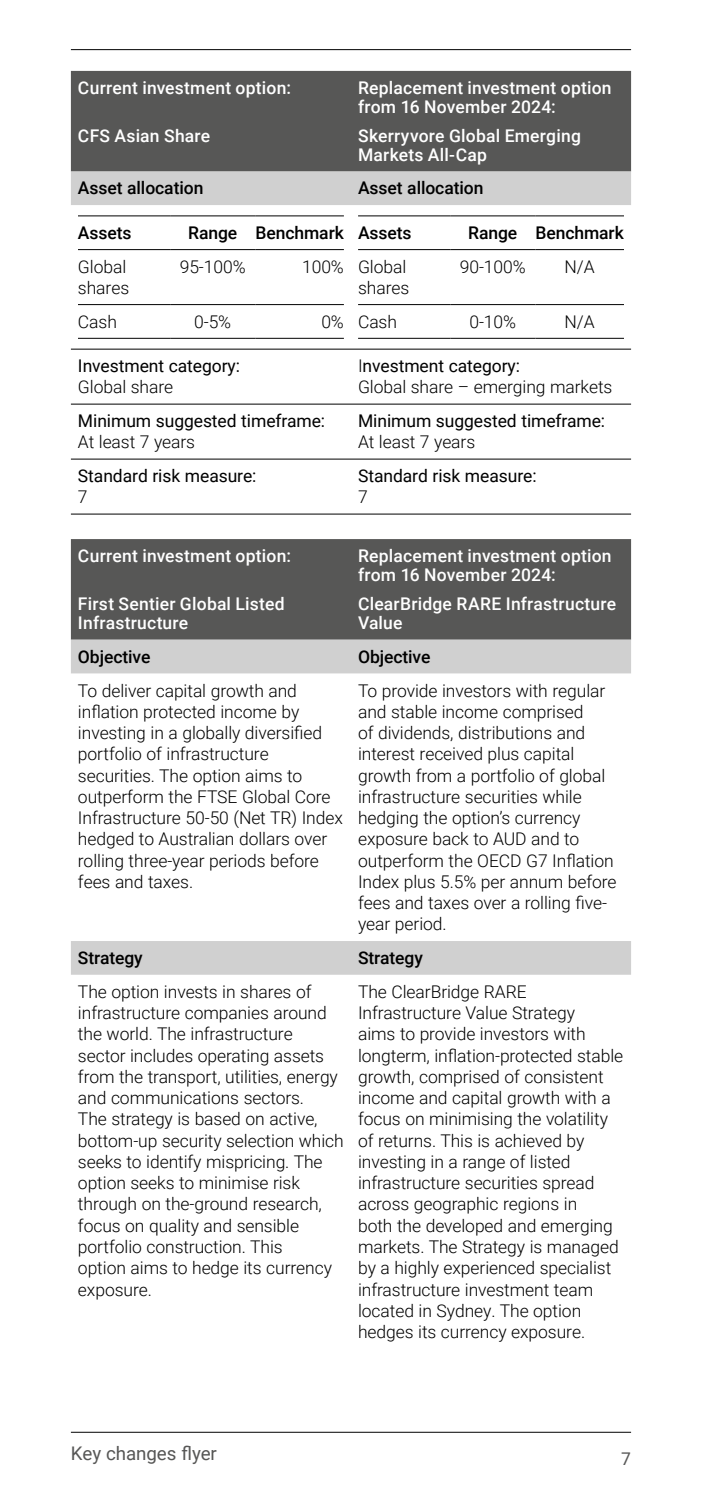
<style>
.page{position:relative;width:702px;height:1489px;background:#fff}
.page>*{position:absolute;margin:0;border:0;box-sizing:border-box;transform-origin:0 0}
.t1{font:18.75px "Roboto";letter-spacing:-.005em;color:#575756}
.KCF_09_Table_Body{font:300 17.5px/21.2px "Roboto";letter-spacing:-.005em;color:#000}
.KCF_09_Table_Col_Head{font:500 17.5px/18.8px "Roboto";letter-spacing:.01em;color:#fff}
.KCF_09_Table_Body-2{font:17.5px/21.2px "Roboto";letter-spacing:-.005em;color:#000}
.KCF_09_Table_Body_Medium{font:500 17.5px "Roboto";letter-spacing:-.005em;color:#000}
.KCF_09_Table_Body-3{font:500 17.5px "Roboto";letter-spacing:-.005em;color:#000}
.t2{font:17.5px "Roboto";color:#575756}
.s1{font-weight:300}
.s2{font-weight:400}
</style>
<div class="page">
<hr style="left:71px;top:1431px;width:560px;height:1px;background:#000">
<hr style="left:71px;top:49px;width:560px;height:1px;background:#000">
<div style="left:71px;top:71px;width:560px;height:100px;background:#575756"></div>
<div style="left:71px;top:171px;width:560px;height:34px;background:#d0d0d0"></div>
<hr style="left:71px;top:349px;width:280px;height:1px;background:#000">
<hr style="left:351px;top:349px;width:280px;height:1px;background:#000">
<hr style="left:71px;top:403px;width:280px;height:1px;background:#000">
<hr style="left:351px;top:403px;width:280px;height:1px;background:#000">
<hr style="left:71px;top:458px;width:280px;height:1px;background:#000">
<hr style="left:351px;top:458px;width:280px;height:1px;background:#000">
<hr style="left:71px;top:513px;width:280px;height:1px;background:#000">
<hr style="left:351px;top:513px;width:280px;height:1px;background:#000">
<hr style="left:78px;top:215px;width:92px;height:1px;background:#000">
<hr style="left:170px;top:215px;width:85px;height:1px;background:#000">
<hr style="left:255px;top:215px;width:89px;height:1px;background:#000">
<hr style="left:78px;top:249px;width:92px;height:1px;background:#000">
<hr style="left:170px;top:249px;width:85px;height:1px;background:#000">
<hr style="left:255px;top:249px;width:89px;height:1px;background:#000">
<hr style="left:78px;top:304px;width:92px;height:1px;background:#000">
<hr style="left:170px;top:304px;width:85px;height:1px;background:#000">
<hr style="left:255px;top:304px;width:89px;height:1px;background:#000">
<hr style="left:78px;top:338px;width:92px;height:1px;background:#000">
<hr style="left:170px;top:338px;width:85px;height:1px;background:#000">
<hr style="left:255px;top:338px;width:89px;height:1px;background:#000">
<hr style="left:358px;top:215px;width:92px;height:1px;background:#000">
<hr style="left:450px;top:215px;width:85px;height:1px;background:#000">
<hr style="left:535px;top:215px;width:89px;height:1px;background:#000">
<hr style="left:358px;top:249px;width:92px;height:1px;background:#000">
<hr style="left:450px;top:249px;width:85px;height:1px;background:#000">
<hr style="left:535px;top:249px;width:89px;height:1px;background:#000">
<hr style="left:358px;top:304px;width:92px;height:1px;background:#000">
<hr style="left:450px;top:304px;width:85px;height:1px;background:#000">
<hr style="left:535px;top:304px;width:89px;height:1px;background:#000">
<hr style="left:358px;top:338px;width:92px;height:1px;background:#000">
<hr style="left:450px;top:338px;width:85px;height:1px;background:#000">
<hr style="left:535px;top:338px;width:89px;height:1px;background:#000">
<div style="left:71px;top:539px;width:560px;height:100px;background:#575756"></div>
<svg style="left:71px;top:639px;width:560px;height:335px"></svg>
<p class="KCF_09_Table_Col_Head" style="left:78px;top:78px;width:214px">Current investment option:</p>
<p class="KCF_09_Table_Col_Head" style="left:78px;top:126px;width:134px">CFS Asian Share</p>
<p class="KCF_09_Table_Col_Head" style="left:358px;top:78px;width:255px">Replacement investment option from 16 November 2024:</p>
<p class="KCF_09_Table_Col_Head" style="left:358px;top:126px;width:224px">Skerryvore Global Emerging<br>Markets All-Cap</p>
<p class="KCF_09_Table_Body_Medium" style="left:78px;top:176px;width:127px">Asset allocation</p>
<p class="KCF_09_Table_Body_Medium" style="left:358px;top:176px;width:127px">Asset allocation</p>
<p class="KCF_09_Table_Body-3" style="left:78px;top:220px;width:55px">Assets</p>
<p class="KCF_09_Table_Body-3" style="left:188px;top:220px;width:51px">Range</p>
<p class="KCF_09_Table_Body-3" style="left:255px;top:220px;width:90px">Benchmark</p>
<p class="KCF_09_Table_Body" style="left:78px;top:255px;width:53px">Global shares</p>
<p class="KCF_09_Table_Body" style="left:180px;top:255px;width:67px">95-100%</p>
<p class="KCF_09_Table_Body" style="left:302px;top:255px;width:43px">100%</p>
<p class="KCF_09_Table_Body" style="left:78px;top:310px;width:40px">Cash</p>
<p class="KCF_09_Table_Body" style="left:194px;top:310px;width:39px">0-5%</p>
<p class="KCF_09_Table_Body" style="left:321px;top:310px;width:24px">0%</p>
<p class="KCF_09_Table_Body-3" style="left:358px;top:220px;width:55px">Assets</p>
<p class="KCF_09_Table_Body-3" style="left:468px;top:220px;width:51px">Range</p>
<p class="KCF_09_Table_Body-3" style="left:535px;top:220px;width:90px">Benchmark</p>
<p class="KCF_09_Table_Body" style="left:358px;top:255px;width:53px">Global shares</p>
<p class="KCF_09_Table_Body" style="left:460px;top:255px;width:67px">90-100%</p>
<p class="KCF_09_Table_Body" style="left:564px;top:255px;width:32px">N/A</p>
<p class="KCF_09_Table_Body" style="left:358px;top:310px;width:40px">Cash</p>
<p class="KCF_09_Table_Body" style="left:469px;top:310px;width:48px">0-10%</p>
<p class="KCF_09_Table_Body" style="left:564px;top:310px;width:32px">N/A</p>
<p class="KCF_09_Table_Body-2" style="left:78px;top:355px;width:163px">Investment category:<br><span class="s1">Global share</span></p>
<p class="KCF_09_Table_Body" style="left:358px;top:355px;width:256px">I<span class="s2">nvestment category:<br></span>Global share – emerging markets</p>
<p class="KCF_09_Table_Body-2" style="left:78px;top:409px;width:248px">Minimum suggested timeframe:<br><span class="s1">At least 7 years</span></p>
<p class="KCF_09_Table_Body-2" style="left:358px;top:409px;width:248px">Minimum suggested timeframe:<br><span class="s1">At least 7 years</span></p>
<p class="KCF_09_Table_Body-2" style="left:78px;top:464px;width:180px">Standard risk measure:<br><span class="s1">7</span></p>
<p class="KCF_09_Table_Body-2" style="left:358px;top:464px;width:180px">Standard risk measure:<br><span class="s1">7</span></p>
<p class="KCF_09_Table_Col_Head" style="left:78px;top:546px;width:214px">Current investment option:</p>
<p class="KCF_09_Table_Col_Head" style="left:78px;top:594px;width:208px">First Sentier Global Listed<br>Infrastructure</p>
<p class="KCF_09_Table_Col_Head" style="left:358px;top:546px;width:255px">Replacement investment option from 16 November 2024:</p>
<p class="KCF_09_Table_Col_Head" style="left:358px;top:594px;width:260px">ClearBridge RARE Infrastructure<br>Value</p>
<p class="KCF_09_Table_Body_Medium" style="left:78px;top:644px;width:74px">Objective</p>
<p class="KCF_09_Table_Body_Medium" style="left:358px;top:644px;width:74px">Objective</p>
<p class="KCF_09_Table_Body" style="left:78px;top:679px;width:266px">To deliver capital growth and inflation protected income by investing in a globally diversified portfolio of infrastructure securities. The option aims to outperform the FTSE Global Core<br>Infrastructure 50-50 (Net TR) Index hedged to Australian dollars over rolling three-year periods before fees and taxes.</p>
<p class="KCF_09_Table_Body" style="left:358px;top:679px;width:260px">To provide investors with regular and stable income comprised<br>of dividends, distributions and interest received plus capital growth from a portfolio of global infrastructure securities while hedging the option’s currency exposure back to AUD and to outperform the OECD G7 Inflation<br>Index plus 5.5% per annum before fees and taxes over a rolling five&shy;year period.</p>
<p class="KCF_09_Table_Body_Medium" style="left:78px;top:945px;width:66px">Strategy</p>
<p class="KCF_09_Table_Body_Medium" style="left:358px;top:945px;width:66px">Strategy</p>
<p class="KCF_09_Table_Body" style="left:78px;top:980px;width:267px">The option invests in shares of infrastructure companies around the world. The infrastructure sector includes operating assets from the transport, utilities, energy and communications sectors.<br>The strategy is based on active, bottom-up security selection which seeks to identify mispricing. The option seeks to minimise risk through on the-ground research, focus on quality and sensible portfolio construction. This<br>option aims to hedge its currency exposure.</p>
<p class="KCF_09_Table_Body" style="left:358px;top:980px;width:266px">The ClearBridge RARE<br>Infrastructure Value Strategy<br>aims to provide investors with longterm, inflation-protected stable growth, comprised of consistent income and capital growth with a focus on minimising the volatility of returns. This is achieved by investing in a range of listed infrastructure securities spread across geographic regions in<br>both the developed and emerging markets. The Strategy is managed by a highly experienced specialist infrastructure investment team located in Sydney. The option hedges its currency exposure.</p>
<p class="t1" style="left:71px;top:1439px;width:147px">Key changes flyer</p>
<p class="t2" style="left:621px;top:1446px;width:11px">7</p>
</div>
